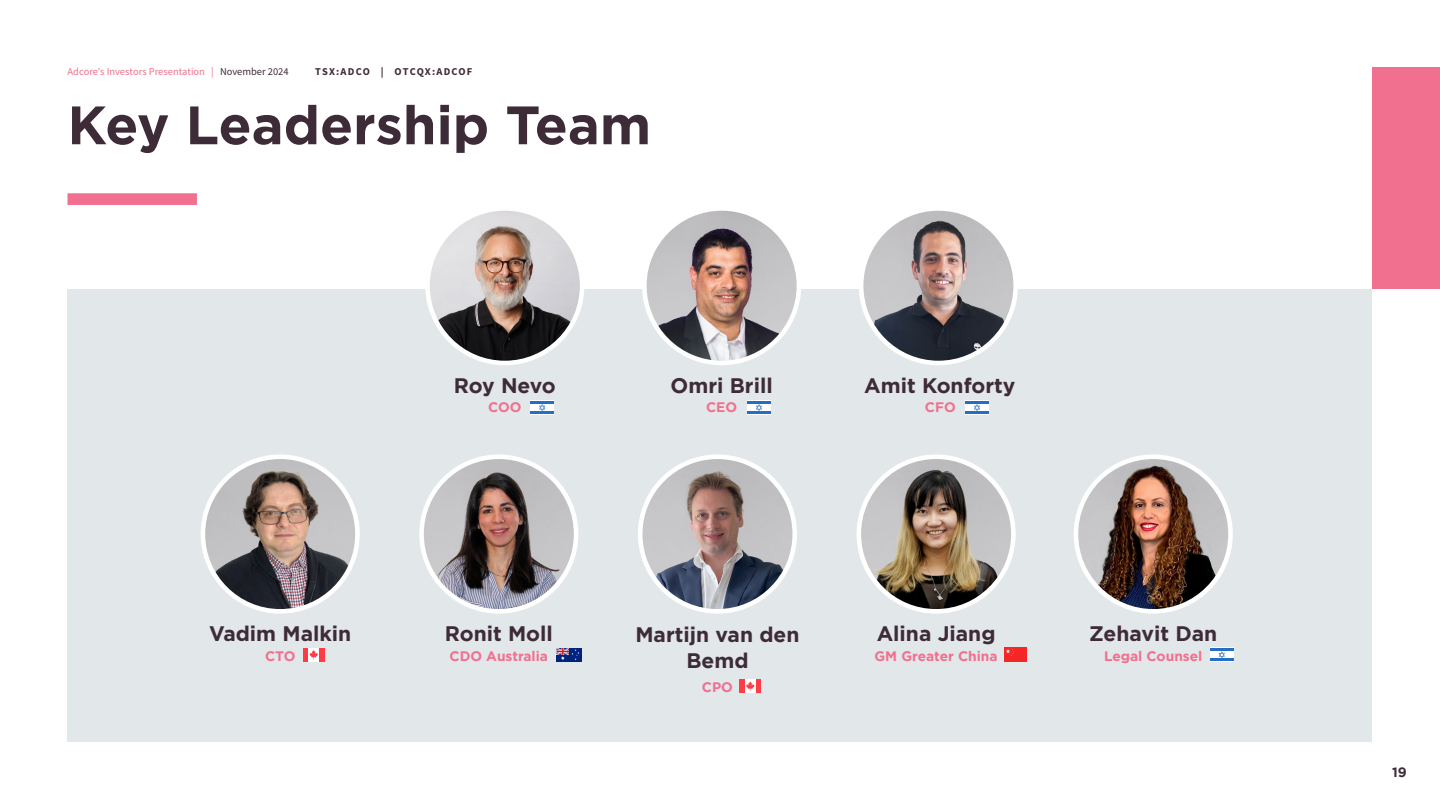
<style>
.page{position:relative;width:1440px;height:810px;background:#fff}
.page>*{position:absolute;margin:0;border:0;box-sizing:border-box;transform-origin:0 0}
.t1{font:700 54px "Homepage Baukasten";color:#3e2b38}
.t2{font:700 21px/26.2px "Homepage Baukasten";color:#3e2b38;text-align:center}
.t3{font:700 13.8px "Homepage Baukasten";color:#f1708f}
.t4{font:700 13.5px "Homepage Baukasten";color:#3e2b38}
.t5{font:10.5px "Source Sans Variable";color:#f1708f}
.t6{font:10.5px "Source Sans Variable";letter-spacing:.105em;color:#3e2b38}
.s1{color:#3e2b38}
</style>
<div class="page">
<div style="left:68px;top:290px;width:1304px;height:452px;background:#e2e7e9"></div>
<div style="left:68px;top:193px;width:129px;height:12px;background:#f1708f"></div>
<img style="left:644px;top:209px;width:155px;height:154px;border-radius:76px">
<div style="left:642px;top:206px;width:159px;height:159px;border:5px solid #fff;border-radius:50%"></div>
<img style="left:861px;top:208px;width:155px;height:155px;border-radius:77px">
<div style="left:859px;top:206px;width:159px;height:159px;border:5px solid #fff;border-radius:50%"></div>
<img style="left:640px;top:457px;width:155px;height:154px;border-radius:76px">
<div style="left:638px;top:454px;width:159px;height:160px;border:5px solid #fff;border-radius:50%"></div>
<img style="left:1076px;top:460px;width:151px;height:148px">
<div style="left:1074px;top:454px;width:159px;height:160px;border:5px solid #fff;border-radius:50%"></div>
<img style="left:859px;top:460px;width:151px;height:148px">
<div style="left:857px;top:454px;width:159px;height:160px;border:5px solid #fff;border-radius:50%"></div>
<img style="left:422px;top:457px;width:154px;height:154px;border-radius:77px">
<div style="left:419px;top:454px;width:159px;height:160px;border:5px solid #fff;border-radius:50%"></div>
<div style="left:1372px;top:68px;width:68px;height:222px;background:#f1708f"></div>
<img style="left:431px;top:212px;width:151px;height:151px">
<div style="left:425px;top:206px;width:159px;height:159px;border:5px solid #fff;border-radius:50%"></div>
<svg style="left:530px;top:400px;width:24px;height:15px"></svg>
<hr style="left:530px;top:411px;width:24px;height:3px;background:#266ec4">
<hr style="left:530px;top:402px;width:24px;height:2px;background:#266ec4">
<svg style="left:539px;top:404px;width:6px;height:7px"></svg>
<svg style="left:747px;top:400px;width:24px;height:15px"></svg>
<hr style="left:747px;top:411px;width:24px;height:3px;background:#266ec4">
<hr style="left:747px;top:402px;width:24px;height:2px;background:#266ec4">
<svg style="left:756px;top:404px;width:6px;height:7px"></svg>
<svg style="left:1210px;top:647px;width:23px;height:15px"></svg>
<hr style="left:1210px;top:658px;width:23px;height:3px;background:#266ec4">
<hr style="left:1210px;top:649px;width:23px;height:2px;background:#266ec4">
<svg style="left:1219px;top:651px;width:6px;height:7px"></svg>
<svg style="left:965px;top:400px;width:24px;height:15px"></svg>
<hr style="left:965px;top:411px;width:24px;height:3px;background:#266ec4">
<hr style="left:965px;top:402px;width:24px;height:2px;background:#266ec4">
<svg style="left:974px;top:404px;width:6px;height:7px"></svg>
<div style="left:739px;top:679px;width:22px;height:14px;background:#ff3b45"></div>
<div style="left:745px;top:679px;width:11px;height:14px;background:#fff"></div>
<svg style="left:746px;top:681px;width:9px;height:10px"></svg>
<img style="left:203px;top:460px;width:151px;height:148px">
<div style="left:201px;top:454px;width:159px;height:160px;border:5px solid #fff;border-radius:50%"></div>
<div style="left:303px;top:648px;width:22px;height:14px;background:#ff3b45"></div>
<div style="left:308px;top:648px;width:11px;height:14px;background:#fff"></div>
<svg style="left:309px;top:650px;width:9px;height:10px"></svg>
<div style="left:556px;top:648px;width:26px;height:13px;background:#00247d"></div>
<svg style="left:556px;top:648px;width:23px;height:12px"></svg>
<div style="left:1004px;top:648px;width:23px;height:14px;background:#f52626"></div>
<svg style="left:1006px;top:649px;width:8px;height:7px"></svg>
<p class="t5" style="left:68px;top:66px;width:223px">Adcore’s Investors Presentation | <span class="s1">November 2024</span></p>
<p class="t6" style="left:315px;top:66px;width:159px">TSX:ADCO | OTCQX:ADCOF</p>
<h1 class="t1" style="left:68px;top:94px;width:585px">Key Leadership Team</h1>
<p class="t2" style="left:454px;top:372px;width:103px">Roy Nevo</p>
<p class="t2" style="left:671px;top:372px;width:104px">Omri Brill</p>
<p class="t2" style="left:864px;top:372px;width:153px">Amit Konforty</p>
<p class="t3" style="left:488px;top:399px;width:35px">COO</p>
<p class="t3" style="left:706px;top:399px;width:33px">CEO</p>
<p class="t3" style="left:925px;top:399px;width:32px">CFO</p>
<p class="t2" style="left:209px;top:620px;width:144px">Vadim Malkin</p>
<p class="t3" style="left:265px;top:648px;width:32px">CTO</p>
<p class="t2" style="left:445px;top:620px;width:110px">Ronit Moll</p>
<p class="t3" style="left:450px;top:648px;width:100px">CDO Australia</p>
<p class="t2" style="left:635px;top:620px;width:166px">Martijn van den<br>Bemd</p>
<p class="t3" style="left:702px;top:679px;width:33px">CPO</p>
<p class="t2" style="left:877px;top:620px;width:120px">Alina Jiang</p>
<p class="t3" style="left:875px;top:648px;width:125px">GM Greater China</p>
<p class="t2" style="left:1089px;top:620px;width:130px">Zehavit Dan</p>
<p class="t3" style="left:1104px;top:648px;width:100px">Legal Counsel</p>
<p class="t4" style="left:1392px;top:765px;width:16px">19</p>
</div>
